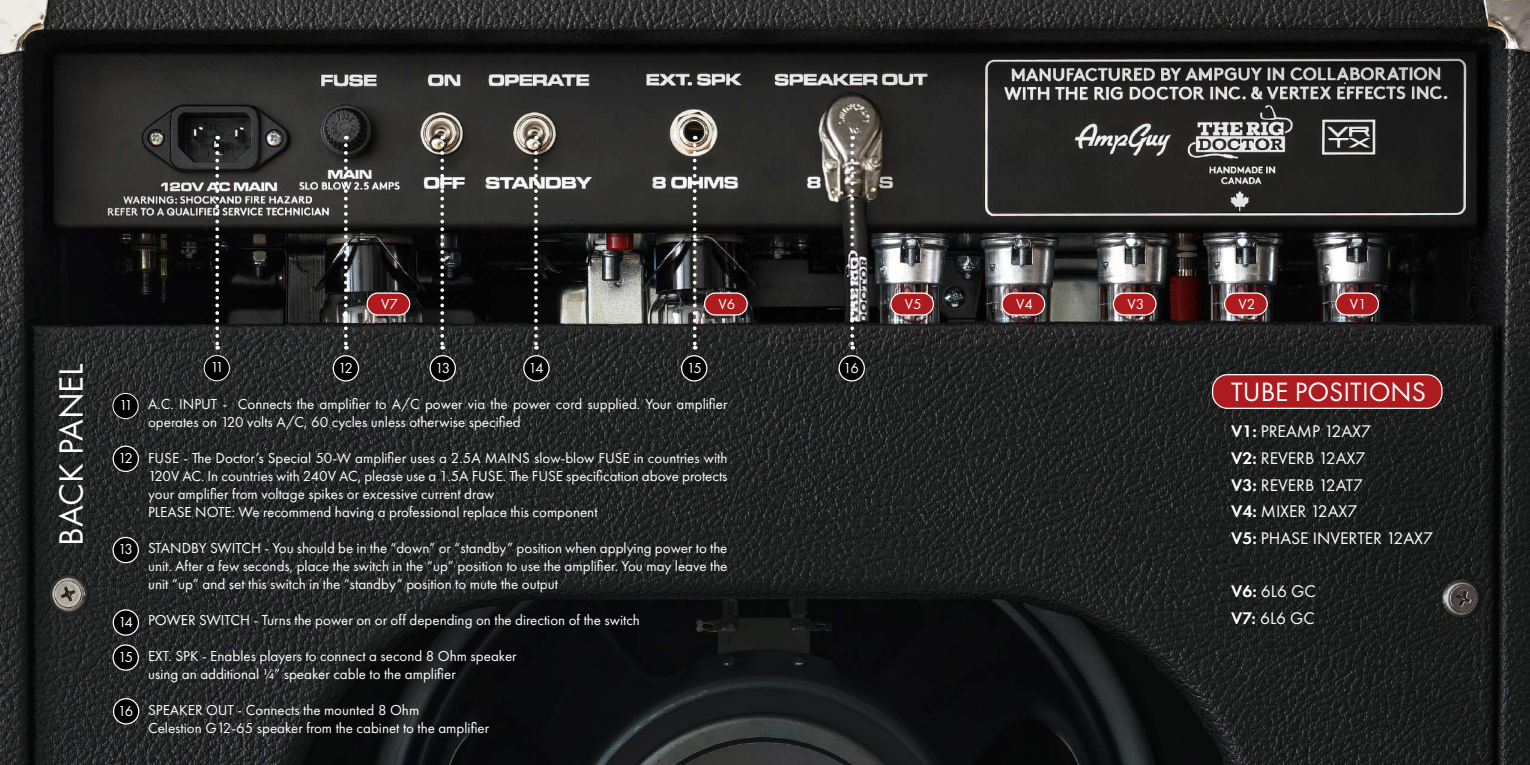
<style>
.page{position:relative;width:1530px;height:765px;background:#fff}
.page>*{position:absolute;margin:0;border:0;box-sizing:border-box;transform-origin:0 0}
.t1{font:35px "Futura PT";color:#fff}
.t2{font:27.5px "Futura PT";color:#fff}
.t3{font:17.5px/26.6px "Futura PT";color:#fff}
.t4{font:15px/18px "Futura PT";color:#fff}
.s1{font-weight:600}
</style>
<div class="page">
<img style="left:0;top:0;width:1530px;height:347px">
<img style="left:0;top:326px;width:765px;height:439px">
<div style="left:113px;top:393px;width:25px;height:26px;background:#000;border-radius:50%"></div>
<div style="left:113px;top:393px;width:26px;height:26px;border:1px solid #fff;border-radius:50%"></div>
<svg style="left:215px;top:136px;width:4px;height:214px"></svg>
<svg style="left:344px;top:136px;width:4px;height:214px"></svg>
<svg style="left:440px;top:136px;width:4px;height:214px"></svg>
<svg style="left:534px;top:136px;width:4px;height:214px"></svg>
<svg style="left:693px;top:136px;width:4px;height:214px"></svg>
<svg style="left:551px;top:669px;width:214px;height:96px;background:#1b1e20"></svg>
<div style="left:204px;top:356px;width:25px;height:25px;background:#000;border-radius:50%"></div>
<div style="left:204px;top:355px;width:26px;height:26px;border:1px solid #fff;border-radius:50%"></div>
<div style="left:333px;top:356px;width:26px;height:25px;background:#000;border-radius:50%"></div>
<div style="left:333px;top:355px;width:26px;height:27px;border:1px solid #fff;border-radius:50%"></div>
<img style="left:765px;top:347px;width:765px;height:418px">
<svg style="left:850px;top:136px;width:4px;height:214px"></svg>
<div style="left:430px;top:356px;width:25px;height:25px;background:#000;border-radius:50%"></div>
<div style="left:430px;top:355px;width:26px;height:27px;border:1px solid #fff;border-radius:50%"></div>
<div style="left:1213px;top:375px;width:229px;height:33px;background:#ae1b1f;border-radius:15px"></div>
<div style="left:1212px;top:374px;width:231px;height:35px;border:1px solid #fff;border-radius:15px"></div>
<div style="left:705px;top:293px;width:42px;height:22px;background:#ae1b1f;border-radius:11px"></div>
<div style="left:704px;top:292px;width:44px;height:24px;border:1px solid #fff;border-radius:11px"></div>
<div style="left:367px;top:293px;width:43px;height:22px;background:#ae1b1f;border-radius:11px"></div>
<div style="left:367px;top:292px;width:43px;height:24px;border:1px solid #fff;border-radius:11px"></div>
<div style="left:1336px;top:293px;width:42px;height:22px;background:#ae1b1f;border-radius:11px"></div>
<div style="left:1335px;top:292px;width:44px;height:24px;border:1px solid #fff;border-radius:11px"></div>
<div style="left:1225px;top:293px;width:42px;height:22px;background:#ae1b1f;border-radius:11px"></div>
<div style="left:1224px;top:292px;width:44px;height:24px;border:1px solid #fff;border-radius:11px"></div>
<div style="left:1113px;top:293px;width:43px;height:22px;background:#ae1b1f;border-radius:11px"></div>
<div style="left:1113px;top:292px;width:44px;height:24px;border:1px solid #fff;border-radius:11px"></div>
<div style="left:1002px;top:293px;width:43px;height:22px;background:#ae1b1f;border-radius:11px"></div>
<div style="left:1002px;top:292px;width:43px;height:24px;border:1px solid #fff;border-radius:11px"></div>
<div style="left:891px;top:293px;width:42px;height:22px;background:#ae1b1f;border-radius:11px"></div>
<div style="left:890px;top:292px;width:44px;height:24px;border:1px solid #fff;border-radius:11px"></div>
<div style="left:524px;top:356px;width:25px;height:25px;background:#000;border-radius:50%"></div>
<div style="left:523px;top:355px;width:27px;height:27px;border:1px solid #fff;border-radius:50%"></div>
<div style="left:682px;top:356px;width:25px;height:25px;background:#000;border-radius:50%"></div>
<div style="left:681px;top:355px;width:26px;height:27px;border:1px solid #fff;border-radius:50%"></div>
<div style="left:839px;top:356px;width:25px;height:25px;background:#000;border-radius:50%"></div>
<div style="left:839px;top:355px;width:26px;height:27px;border:1px solid #fff;border-radius:50%"></div>
<div style="left:113px;top:446px;width:25px;height:25px;background:#000;border-radius:50%"></div>
<div style="left:113px;top:446px;width:26px;height:26px;border:1px solid #fff;border-radius:50%"></div>
<div style="left:113px;top:537px;width:25px;height:26px;background:#000;border-radius:50%"></div>
<div style="left:113px;top:537px;width:26px;height:26px;border:1px solid #fff;border-radius:50%"></div>
<div style="left:113px;top:610px;width:25px;height:25px;background:#000;border-radius:50%"></div>
<div style="left:113px;top:609px;width:26px;height:27px;border:1px solid #fff;border-radius:50%"></div>
<div style="left:113px;top:645px;width:25px;height:25px;background:#000;border-radius:50%"></div>
<div style="left:113px;top:644px;width:26px;height:27px;border:1px solid #fff;border-radius:50%"></div>
<div style="left:114px;top:699px;width:25px;height:25px;background:#000;border-radius:50%"></div>
<div style="left:113px;top:698px;width:26px;height:27px;border:1px solid #fff;border-radius:50%"></div>
<p class="t4" style="left:381px;top:295px;width:18px">V7</p>
<p class="t4" style="left:719px;top:295px;width:18px">V6</p>
<p class="t4" style="left:905px;top:295px;width:18px">V5</p>
<p class="t4" style="left:1016px;top:295px;width:18px">V4</p>
<p class="t4" style="left:1127px;top:295px;width:18px">V3</p>
<p class="t4" style="left:1239px;top:295px;width:18px">V2</p>
<p class="t4" style="left:1350px;top:295px;width:18px">V1</p>
<p class="t4" style="left:529px;top:358px;width:17px">14</p>
<p class="t4" style="left:687px;top:358px;width:17px">15</p>
<p class="t4" style="left:843px;top:358px;width:17px">16</p>
<h1 class="t1" style="left:51px;top:546px;width:184px;rotate:-90deg">BACK PANEL</h1>
<p class="t4" style="left:211px;top:358px;width:15px">11</p>
<p class="t4" style="left:338px;top:358px;width:16px">12</p>
<p class="t4" style="left:435px;top:358px;width:16px">13</p>
<p class="t4" style="left:148px;top:395px;width:581px">A.C. INPUT - Connects the amplifier to A/C power via the power cord supplied. Your amplifier operates on 120 volts A/C, 60 cycles unless otherwise specified</p>
<p class="t4" style="left:148px;top:449px;width:581px">FUSE - The Doctor’s Special 50-W amplifier uses a 2.5A MAINS slow-blow FUSE in countries with 120V AC. In countries with 240V AC, please use a 1.5A FUSE. The FUSE specification above protects your amplifier from voltage spikes or excessive current draw<br>PLEASE NOTE: We recommend having a professional replace this component</p>
<p class="t4" style="left:148px;top:539px;width:581px;text-align:justify">STANDBY SWITCH - You should be in the “down” or “standby” position when applying power to the unit. After a few seconds, place the switch in the “up” position to use the amplifier. You may leave the unit “up” and set this switch in the “standby” position to mute the output</p>
<p class="t4" style="left:148px;top:611px;width:493px">POWER SWITCH - Turns the power on or off depending on the direction of the switch</p>
<p class="t4" style="left:148px;top:647px;width:370px">EXT. SPK - Enables players to connect a second 8 Ohm speaker using an additional ¼” speaker cable to the amplifier</p>
<p class="t4" style="left:148px;top:701px;width:343px">SPEAKER OUT - Connects the mounted 8 Ohm<br>Celestion G12-65 speaker from the cabinet to the amplifier</p>
<p class="t4" style="left:119px;top:396px;width:15px">11</p>
<p class="t4" style="left:118px;top:449px;width:16px">12</p>
<p class="t4" style="left:118px;top:540px;width:16px">13</p>
<p class="t4" style="left:118px;top:613px;width:17px">14</p>
<p class="t4" style="left:118px;top:648px;width:17px">15</p>
<p class="t4" style="left:118px;top:701px;width:17px">16</p>
<h2 class="t2" style="left:1231px;top:376px;width:196px">TUBE POSITIONS</h2>
<p class="t3" style="left:1231px;top:418px;width:203px"><span class="s1">V1:</span> PREAMP 12AX7<br><span class="s1">V2:</span> REVERB 12AX7<br><span class="s1">V3:</span> REVERB 12AT7<br><span class="s1">V4:</span> MIXER 12AX7<br><span class="s1">V5:</span> PHASE INVERTER 12AX7</p>
<p class="t3" style="left:1231px;top:578px;width:86px"><span class="s1">V6:</span> 6L6 GC<br><span class="s1">V7:</span> 6L6 GC</p>
</div>
